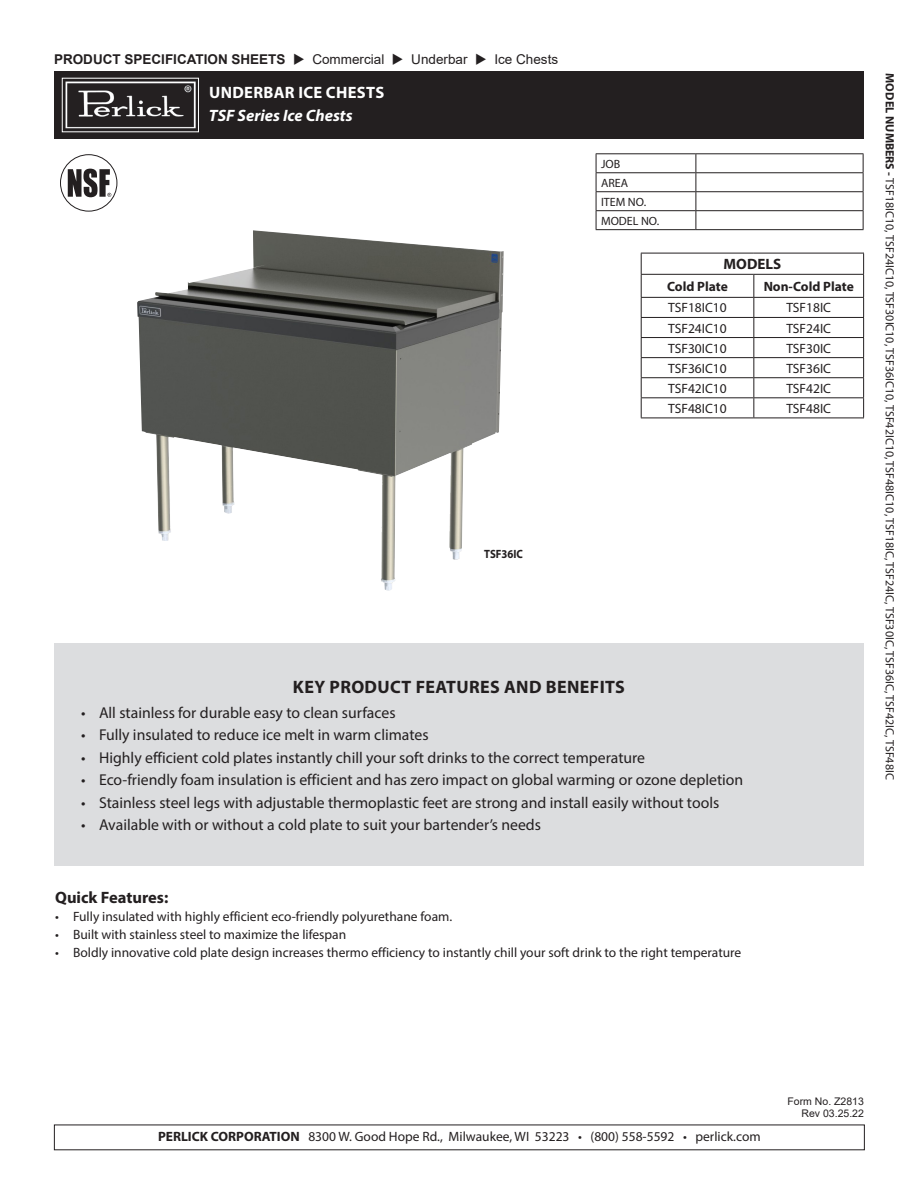
<style>
.page{position:relative;width:918px;height:1188px;background:#fff}
.page>*{position:absolute;margin:0;border:0;box-sizing:border-box;transform-origin:0 0}
.t1{font:700 18px "Myriad Pro";letter-spacing:.02em;color:#231f20}
.t2{font:italic 700 16.5px "Myriad Pro";color:#fff}
.t3{font:700 16.5px "Myriad Pro";letter-spacing:.02em;color:#fff}
.t4{font:700 16.5px "Myriad Pro";color:#231f20}
.t5{font:15.75px "Myriad Pro";color:#231f20}
.t6{font:700 15px "Myriad Pro";color:#231f20}
.t7{font:13.5px "Myriad Pro";color:#231f20}
.t8{font:13.5px "Arial";color:#231f20}
.t9{font:700 13.5px "Myriad Pro";color:#231f20}
.t10{font:12px "Myriad Pro";color:#231f20}
.t11{font:700 12px "Myriad Pro";color:#231f20;scale:.9 1}
.t12{font:10.5px "Arial";color:#231f20}
.s1{font-weight:700}
</style>
<div class="page">
<div style="left:54px;top:644px;width:810px;height:222px;background:#dcdddf"></div>
<div style="left:54px;top:71px;width:810px;height:68px;background:#231f20"></div>
<img style="left:65px;top:81px;width:131px;height:48px">
<hr style="left:596px;top:153px;width:100px;height:1px;background:#231f20">
<hr style="left:696px;top:153px;width:168px;height:1px;background:#231f20">
<hr style="left:596px;top:172px;width:100px;height:1px;background:#231f20">
<hr style="left:696px;top:172px;width:168px;height:1px;background:#231f20">
<hr style="left:596px;top:191px;width:100px;height:1px;background:#231f20">
<hr style="left:696px;top:191px;width:168px;height:1px;background:#231f20">
<hr style="left:596px;top:210px;width:100px;height:1px;background:#231f20">
<svg style="left:596px;top:154px;width:1px;height:75px"></svg>
<hr style="left:696px;top:210px;width:168px;height:1px;background:#231f20">
<svg style="left:696px;top:154px;width:1px;height:75px"></svg>
<svg style="left:863px;top:154px;width:1px;height:75px"></svg>
<hr style="left:596px;top:229px;width:100px;height:1px;background:#231f20">
<hr style="left:696px;top:229px;width:168px;height:1px;background:#231f20">
<div style="left:60px;top:154px;width:57px;height:58px;border:1px solid #231f20;border-radius:50%"></div>
<svg style="left:68px;top:169px;width:43px;height:28px"></svg>
<hr style="left:641px;top:253px;width:113px;height:1px;background:#231f20">
<hr style="left:754px;top:253px;width:110px;height:1px;background:#231f20">
<hr style="left:641px;top:274px;width:113px;height:1px;background:#231f20">
<hr style="left:754px;top:274px;width:110px;height:1px;background:#231f20">
<hr style="left:754px;top:297px;width:110px;height:1px;background:#231f20">
<hr style="left:754px;top:317px;width:110px;height:1px;background:#231f20">
<hr style="left:641px;top:337px;width:113px;height:1px;background:#231f20">
<hr style="left:754px;top:337px;width:110px;height:1px;background:#231f20">
<hr style="left:641px;top:357px;width:113px;height:1px;background:#231f20">
<hr style="left:754px;top:357px;width:110px;height:1px;background:#231f20">
<hr style="left:641px;top:377px;width:113px;height:1px;background:#231f20">
<hr style="left:754px;top:377px;width:110px;height:1px;background:#231f20">
<hr style="left:641px;top:397px;width:113px;height:1px;background:#231f20">
<hr style="left:754px;top:397px;width:110px;height:1px;background:#231f20">
<svg style="left:863px;top:253px;width:1px;height:165px"></svg>
<hr style="left:641px;top:418px;width:113px;height:1px;background:#231f20">
<hr style="left:754px;top:418px;width:110px;height:1px;background:#231f20">
<hr style="left:641px;top:297px;width:113px;height:1px;background:#231f20">
<svg style="left:641px;top:253px;width:1px;height:165px"></svg>
<svg style="left:753px;top:275px;width:1px;height:143px"></svg>
<hr style="left:641px;top:317px;width:113px;height:1px;background:#231f20">
<img style="left:137px;top:230px;width:367px;height:361px">
<p class="t8" style="left:54px;top:50px;width:506px"><span class="s1">PRODUCT SPECIFICATION SHEETS</span> ◆ Commercial ◆ Underbar ◆ Ice Chests</p>
<p class="t3" style="left:209px;top:82px;width:177px">UNDERBAR ICE CHESTS</p>
<p class="t2" style="left:209px;top:104px;width:145px">TSF Series Ice Chests</p>
<p class="t10" style="left:601px;top:156px;width:21px">JOB</p>
<p class="t10" style="left:601px;top:175px;width:29px">AREA</p>
<p class="t10" style="left:601px;top:194px;width:47px">ITEM NO.</p>
<p class="t10" style="left:601px;top:213px;width:60px">MODEL NO.</p>
<p class="t6" style="left:724px;top:254px;width:59px">MODELS</p>
<p class="t9" style="left:667px;top:278px;width:62px">Cold Plate</p>
<p class="t9" style="left:764px;top:278px;width:92px">Non-Cold Plate</p>
<p class="t7" style="left:668px;top:300px;width:60px">TSF18IC10</p>
<p class="t7" style="left:786px;top:300px;width:46px">TSF18IC</p>
<p class="t7" style="left:668px;top:320px;width:60px">TSF24IC10</p>
<p class="t7" style="left:786px;top:320px;width:46px">TSF24IC</p>
<p class="t7" style="left:668px;top:340px;width:60px">TSF30IC10</p>
<p class="t7" style="left:786px;top:340px;width:46px">TSF30IC</p>
<p class="t7" style="left:668px;top:360px;width:60px">TSF36IC10</p>
<p class="t7" style="left:786px;top:360px;width:46px">TSF36IC</p>
<p class="t7" style="left:668px;top:380px;width:60px">TSF42IC10</p>
<p class="t7" style="left:786px;top:380px;width:46px">TSF42IC</p>
<p class="t7" style="left:668px;top:400px;width:60px">TSF48IC10</p>
<p class="t7" style="left:786px;top:400px;width:46px">TSF48IC</p>
<p class="t11" style="left:484px;top:546px;width:45px">TSF36IC</p>
<p class="t1" style="left:293px;top:675px;width:334px">KEY PRODUCT FEATURES AND BENEFITS</p>
<p class="t5" style="left:81px;top:703px;width:316px">• All stainless for durable easy to clean surfaces</p>
<p class="t5" style="left:81px;top:725px;width:349px">• Fully insulated to reduce ice melt in warm climates</p>
<p class="t5" style="left:81px;top:748px;width:566px">• Highly efficient cold plates instantly chill your soft drinks to the correct temperature</p>
<p class="t5" style="left:81px;top:770px;width:664px">• Eco-friendly foam insulation is efficient and has zero impact on global warming or ozone depletion</p>
<p class="t5" style="left:81px;top:793px;width:640px">• Stainless steel legs with adjustable thermoplastic feet are strong and install easily without tools</p>
<p class="t5" style="left:81px;top:815px;width:462px">• Available with or without a cold plate to suit your bartender’s needs</p>
<p class="t4" style="left:55px;top:886px;width:115px">Quick Features:</p>
<p class="t7" style="left:55px;top:908px;width:399px">• Fully insulated with highly efficient eco-friendly polyurethane foam.</p>
<p class="t7" style="left:55px;top:926px;width:293px">• Built with stainless steel to maximize the lifespan</p>
<p class="t7" style="left:55px;top:944px;width:688px">• Boldly innovative cold plate design increases thermo efficiency to instantly chill your soft drink to the right temperature</p>
<p class="t10" style="left:897px;top:73px;width:708px;rotate:90deg"><span class="s1">MODEL NUMBERS -</span> TSF18IC10, TSF24IC10, TSF30IC10, TSF36IC10, TSF42IC10, TSF48IC10, TSF18IC, TSF24IC, TSF30IC, TSF36IC, TSF42IC, TSF48IC</p>
<p class="t7" style="left:158px;top:1128px;width:604px"><span class="s1">PERLICK CORPORATION</span> 8300 W. Good Hope Rd., Milwaukee, WI 53223 • (800) 558-5592 • perlick.com</p>
<p class="t12" style="left:788px;top:1094px;width:78px">Form No. Z2813</p>
<p class="t12" style="left:802px;top:1107px;width:64px">Rev 03.25.22</p>
</div>
